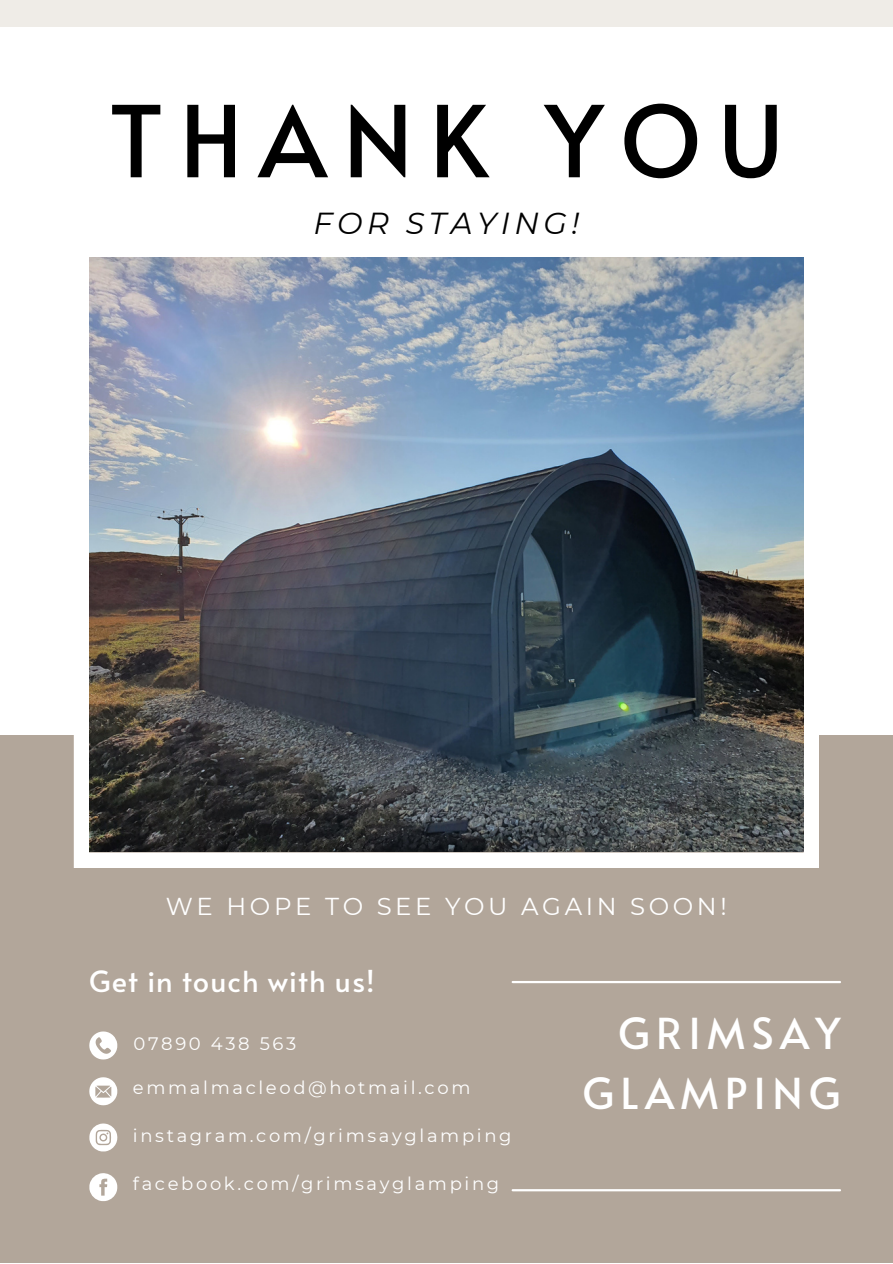
<style>
.page{position:relative;width:893px;height:1264px;background:#fff}
.page>*{position:absolute;margin:0;border:0;box-sizing:border-box;transform-origin:0 0}
.t1{font:98.55px "Alata";letter-spacing:.165em;color:#000}
.t2{font:42.6px/59.6px "Alata";letter-spacing:.145em;color:#fff;text-align:right}
.t3{font:italic 30.3px "Montserrat";letter-spacing:.145em;color:#000}
.t4{font:28.95px "Alata";letter-spacing:.035em;color:#fff}
.t5{font:24.45px "Montserrat";letter-spacing:.145em;color:#fff}
.t6{font:18px "Montserrat";letter-spacing:.145em;color:#fff}
</style>
<div class="page">
<div style="left:0;top:734px;width:892px;height:528px;background:#b2a69a"></div>
<div style="left:74px;top:280px;width:744px;height:587px;background:#fff"></div>
<svg style="left:89px;top:1123px;width:28px;height:28px"></svg>
<img style="left:89px;top:258px;width:714px;height:593px">
<div style="left:0;top:0;width:892px;height:27px;background:#efece7"></div>
<svg style="left:89px;top:1031px;width:28px;height:28px"></svg>
<svg style="left:89px;top:1077px;width:28px;height:28px"></svg>
<svg style="left:89px;top:1173px;width:28px;height:28px"></svg>
<hr style="left:512px;top:1189px;width:327px;height:2px;background:#fff">
<hr style="left:512px;top:980px;width:327px;height:3px;background:#fff">
<p class="t1" style="left:109px;top:69px;width:675px">THANK YOU</p>
<p class="t3" style="left:313px;top:204px;width:267px">FOR STAYING!</p>
<p class="t5" style="left:166px;top:891px;width:562px">WE HOPE TO SEE YOU AGAIN SOON!</p>
<p class="t4" style="left:89px;top:960px;width:287px">Get in touch with us!</p>
<p class="t6" style="left:133px;top:1032px;width:164px">07890 438 563</p>
<p class="t6" style="left:133px;top:1076px;width:339px">emmalmacleod@hotmail.com</p>
<p class="t6" style="left:133px;top:1124px;width:380px">instagram.com/grimsayglamping</p>
<p class="t6" style="left:133px;top:1172px;width:367px">facebook.com/grimsayglamping</p>
<p class="t2" style="left:582px;top:1001px;width:260px">GRIMSAY<br>GLAMPING</p>
</div>
